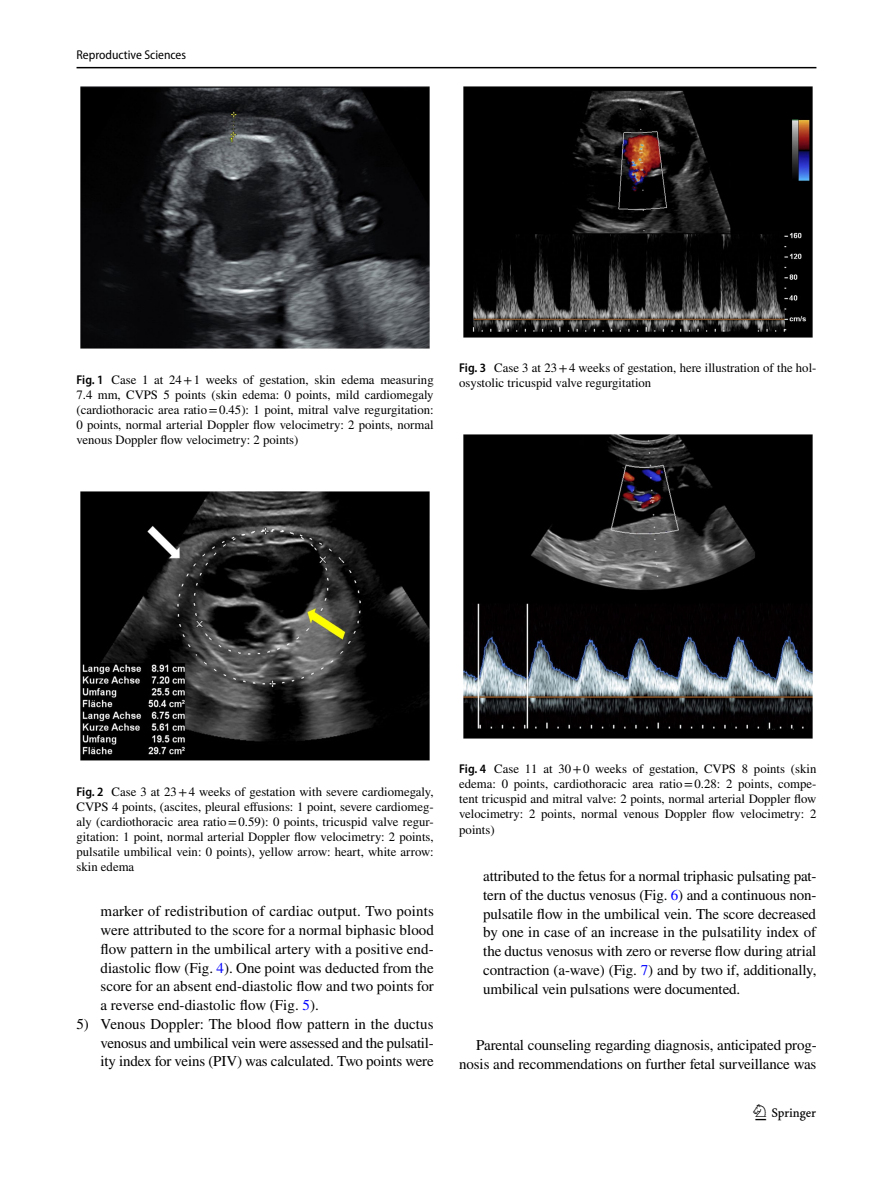
<style>
.page{position:relative;width:893px;height:1187px;background:#fff}
.page>*{position:absolute;margin:0;border:0;box-sizing:border-box;transform-origin:0 0}
.t1{font:22.5px "Springnew Regular 3";color:#000}
.t2{font:15px/18.8px "STIX";letter-spacing:-.01em;color:#000;text-align:justify}
.t3{font:12.75px/15px "STIX";color:#000;text-align:justify}
.t4{font:semi-condensed 12.75px "Myriad Pro";color:#000}
.s1{font-family:"Myriad Pro";font-weight:600;font-stretch:semi-condensed}
.s2{color:#00f}
</style>
<div class="page">
<hr style="left:77px;top:67px;width:739px;height:1px;background:#000">
<img style="left:81px;top:87px;width:348px;height:262px">
<img style="left:81px;top:491px;width:348px;height:269px">
<div style="left:459px;top:87px;width:357px;height:250px;background:linear-gradient(to bottom,#fff,#fff)"></div>
<img style="left:463px;top:87px;width:349px;height:250px">
<div style="left:459px;top:434px;width:357px;height:304px;background:linear-gradient(to bottom,#fff,#fff)"></div>
<img style="left:463px;top:434px;width:349px;height:304px">
<p class="t4" style="left:77px;top:48px;width:111px">Reproductive Sciences</p>
<p class="t3" style="left:77px;top:373px;width:359px"><span class="s1">Fig. 1</span> Case 1 at 24+1 weeks of gestation, skin edema measuring 7.4 mm, CVPS 5 points (skin edema: 0 points, mild cardiomegaly (cardiothoracic area ratio=0.45): 1 point, mitral valve regurgitation:<br>0 points, normal arterial Doppler flow velocimetry: 2 points, normal venous Doppler flow velocimetry: 2 points)</p>
<p class="t3" style="left:459px;top:361px;width:359px"><span class="s1">Fig. 3</span> Case 3 at 23+4 weeks of gestation, here illustration of the hol&shy;osystolic tricuspid valve regurgitation</p>
<p class="t3" style="left:77px;top:784px;width:359px"><span class="s1">Fig. 2</span> Case 3 at 23+4 weeks of gestation with severe cardiomegaly, CVPS 4 points, (ascites, pleural effusions: 1 point, severe cardiomeg&shy;aly (cardiothoracic area ratio=0.59): 0 points, tricuspid valve regur&shy;gitation: 1 point, normal arterial Doppler flow velocimetry: 2 points, pulsatile umbilical vein: 0 points), yellow arrow: heart, white arrow: skin edema</p>
<p class="t2" style="left:101px;top:902px;width:335px">marker of redistribution of cardiac output. Two points were attributed to the score for a normal biphasic blood flow pattern in the umbilical artery with a positive end&shy;diastolic flow (Fig. <span class="s2">4</span>). One point was deducted from the score for an absent end-diastolic flow and two points for a reverse end-diastolic flow (Fig. <span class="s2">5</span>).</p>
<p class="t2" style="left:101px;top:1015px;width:335px;text-indent:-24px">5) Venous Doppler: The blood flow pattern in the ductus venosus and umbilical vein were assessed and the pulsatil&shy;ity index for veins (PIV) was calculated. Two points were</p>
<p class="t3" style="left:459px;top:762px;width:359px"><span class="s1">Fig. 4</span> Case 11 at 30+0 weeks of gestation, CVPS 8 points (skin edema: 0 points, cardiothoracic area ratio=0.28: 2 points, compe&shy;tent tricuspid and mitral valve: 2 points, normal arterial Doppler flow velocimetry: 2 points, normal venous Doppler flow velocimetry: 2 points)</p>
<p class="t2" style="left:483px;top:867px;width:335px">attributed to the fetus for a normal triphasic pulsating pat&shy;tern of the ductus venosus (Fig. <span class="s2">6</span>) and a continuous non&shy;pulsatile flow in the umbilical vein. The score decreased by one in case of an increase in the pulsatility index of the ductus venosus with zero or reverse flow during atrial contraction (a-wave) (Fig. <span class="s2">7</span>) and by two if, additionally, umbilical vein pulsations were documented.</p>
<p class="t2" style="left:459px;top:1036px;width:359px;text-align:right">Parental counseling regarding diagnosis, anticipated prog&shy;nosis and recommendations on further fetal surveillance was</p>
<h1 class="t1" style="left:755px;top:1104px;width:62px">1 3</h1>
</div>
